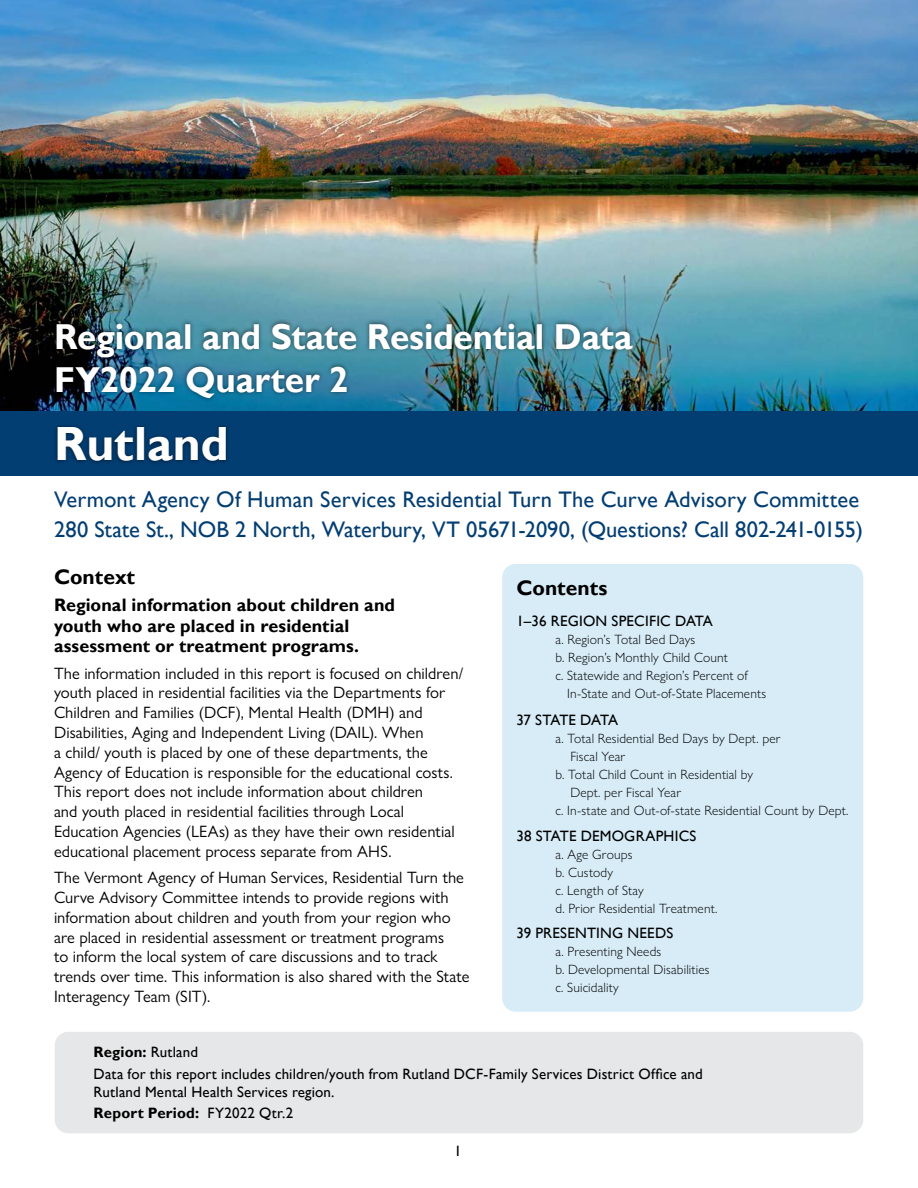
<style>
.page{position:relative;width:918px;height:1188px;background:#fff}
.page>*{position:absolute;margin:0;border:0;box-sizing:border-box;transform-origin:0 0}
.t1{font:700 48px "Gill Sans";color:#fff}
.t2{font:700 36px/43.2px "Gill Sans";letter-spacing:-.005em;color:#fff}
.t3{font:22.5px/30px "Gill Sans";color:#033e73}
.t4{font:700 21px "Gill Sans";color:#000}
.t5{font:700 18px/20.2px "Gill Sans";color:#000}
.t6{font:16.5px/19.8px "Gill Sans Nova";color:#000}
.t7{font:15px/21.3px "Gill Sans";letter-spacing:.01em;color:#000}
.t8{font:15px "Gill Sans";letter-spacing:-.045em;color:#000}
.t9{font:300 13.5px/18px "Gill Sans Nova";letter-spacing:.01em;color:#000}
.s1{font-weight:700}
</style>
<div class="page">
<img style="left:0;top:0;width:918px;height:411px">
<div style="left:55px;top:1032px;width:808px;height:101px;background:#e6e7e8;border-radius:14px"></div>
<div style="left:502px;top:564px;width:361px;height:448px;background:#d7ecf7;border-radius:14px"></div>
<div style="left:0;top:411px;width:918px;height:65px;background:#033e73"></div>
<div style="left:52px;top:319px;width:585px;height:147px;background:#000;opacity:.5"></div>
<h2 class="t2" style="left:54px;top:316px;width:580px">Regional and State Residential Data<br>FY2022 Quarter 2</h2>
<h1 class="t1" style="left:54px;top:415px;width:176px">Rutland</h1>
<h3 class="t3" style="left:54px;top:485px;width:810px">Vermont Agency Of Human Services Residential Turn The Curve Advisory Committee<br>280 State St., NOB 2 North, Waterbury, VT 05671-2090, (Questions? Call 802-241-0155)</h3>
<p class="t4" style="left:54px;top:565px;width:83px">Context</p>
<p class="t5" style="left:54px;top:596px;width:343px">Regional information about children and youth who are placed in residential assessment or treatment programs.</p>
<p class="t6" style="left:54px;top:663px;width:411px">The information included in this report is focused on children/ youth placed in residential facilities via the Departments for Children and Families (DCF), Mental Health (DMH) and Disabilities, Aging and Independent Living (DAIL). When<br>a child/ youth is placed by one of these departments, the Agency of Education is responsible for the educational costs.<br>This report does not include information about children<br>and youth placed in residential facilities through Local Education Agencies (LEAs) as they have their own residential educational placement process separate from AHS.</p>
<p class="t6" style="left:54px;top:868px;width:417px">The Vermont Agency of Human Services, Residential Turn the Curve Advisory Committee intends to provide regions with information about children and youth from your region who are placed in residential assessment or treatment programs<br>to inform the local system of care discussions and to track trends over time. This information is also shared with the State Interagency Team (SIT).</p>
<p class="t4" style="left:516px;top:575px;width:93px">Contents</p>
<p class="t7" style="left:516px;top:611px;width:198px">1–36 REGION SPECIFIC DATA</p>
<p class="t9" style="left:555px;top:631px;width:141px">a. Region’s Total Bed Days</p>
<p class="t9" style="left:555px;top:649px;width:174px">b. Region’s Monthly Child Count</p>
<p class="t9" style="left:555px;top:667px;width:194px">c. Statewide and Region’s Percent of</p>
<p class="t9" style="left:567px;top:685px;width:201px">In-State and Out-of-State Placements</p>
<p class="t8" style="left:516px;top:711px;width:103px">37 STATE DATA</p>
<p class="t9" style="left:555px;top:729px;width:227px">a. Total Residential Bed Days by Dept. per</p>
<p class="t9" style="left:570px;top:747px;width:56px">Fiscal Year</p>
<p class="t9" style="left:555px;top:765px;width:199px">b. Total Child Count in Residential by</p>
<p class="t9" style="left:570px;top:783px;width:112px">Dept. per Fiscal Year</p>
<p class="t9" style="left:555px;top:801px;width:295px">c. In-state and Out-of-state Residential Count by Dept.</p>
<p class="t7" style="left:516px;top:825px;width:182px">38 STATE DEMOGRAPHICS</p>
<p class="t9" style="left:555px;top:845px;width:164px">a. Age Groups<br>b. Custody<br>c. Length of Stay<br>d. Prior Residential Treatment.</p>
<p class="t7" style="left:516px;top:923px;width:158px">39 PRESENTING NEEDS</p>
<p class="t9" style="left:555px;top:942px;width:156px">a. Presenting Needs<br>b. Developmental Disabilities c. Suicidality</p>
<p class="t7" style="left:94px;top:1042px;width:611px"><span class="s1">Region:</span> Rutland<br>Data for this report includes children/youth from Rutland DCF-Family Services District Office and</p>
<p class="t7" style="left:94px;top:1081px;width:242px">Rutland Mental Health Services region.<br><span class="s1">Report Period:</span> FY2022 Qtr.2</p>
<p class="t7" style="left:454px;top:1141px;width:9px">1</p>
</div>
